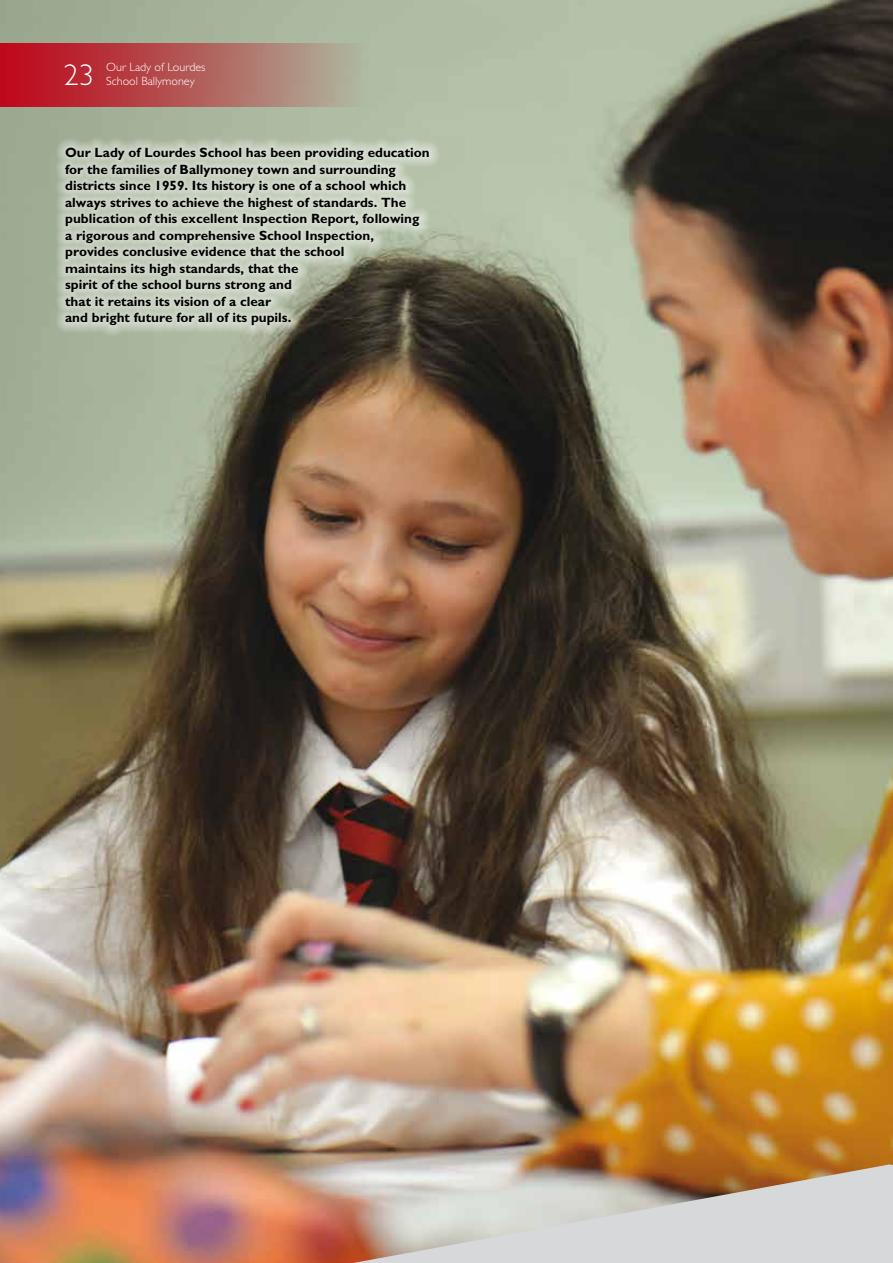
<style>
.page{position:relative;width:893px;height:1263px;background:#fff}
.page>*{position:absolute;margin:0;border:0;box-sizing:border-box;transform-origin:0 0}
.t1{font:300 30px "Gill Sans Tur";color:#fff}
.t2{font:700 13.5px/16.5px "Gill Sans Tur";color:#000}
.t3{font:300 12px "Gill Sans Tur";color:#fff}
</style>
<div class="page">
<img style="left:0;top:0;width:893px;height:1263px">
<svg style="left:55px;top:137px;width:384px;height:199px;background:#b7beae"></svg>
<svg style="left:353px;top:1164px;width:540px;height:99px;background:#cdc4bb"></svg>
<svg style="left:0;top:44px;width:442px;height:63px;background:#b36a65"></svg>
<h1 class="t1" style="left:64px;top:57px;width:31px">23</h1>
<p class="t3" style="left:106px;top:60px;width:101px">Our Lady of Lourdes</p>
<p class="t3" style="left:106px;top:74px;width:90px">School Ballymoney</p>
<p class="t2" style="left:65px;top:144px;width:366px">Our Lady of Lourdes School has been providing education for the families of Ballymoney town and surrounding districts since 1959. Its history is one of a school which always strives to achieve the highest of standards. The publication of this excellent Inspection Report, following a rigorous and comprehensive School Inspection, provides conclusive evidence that the school<br>maintains its high standards, that the<br>spirit of the school burns strong and<br>that it retains its vision of a clear<br>and bright future for all of its pupils.</p>
</div>
